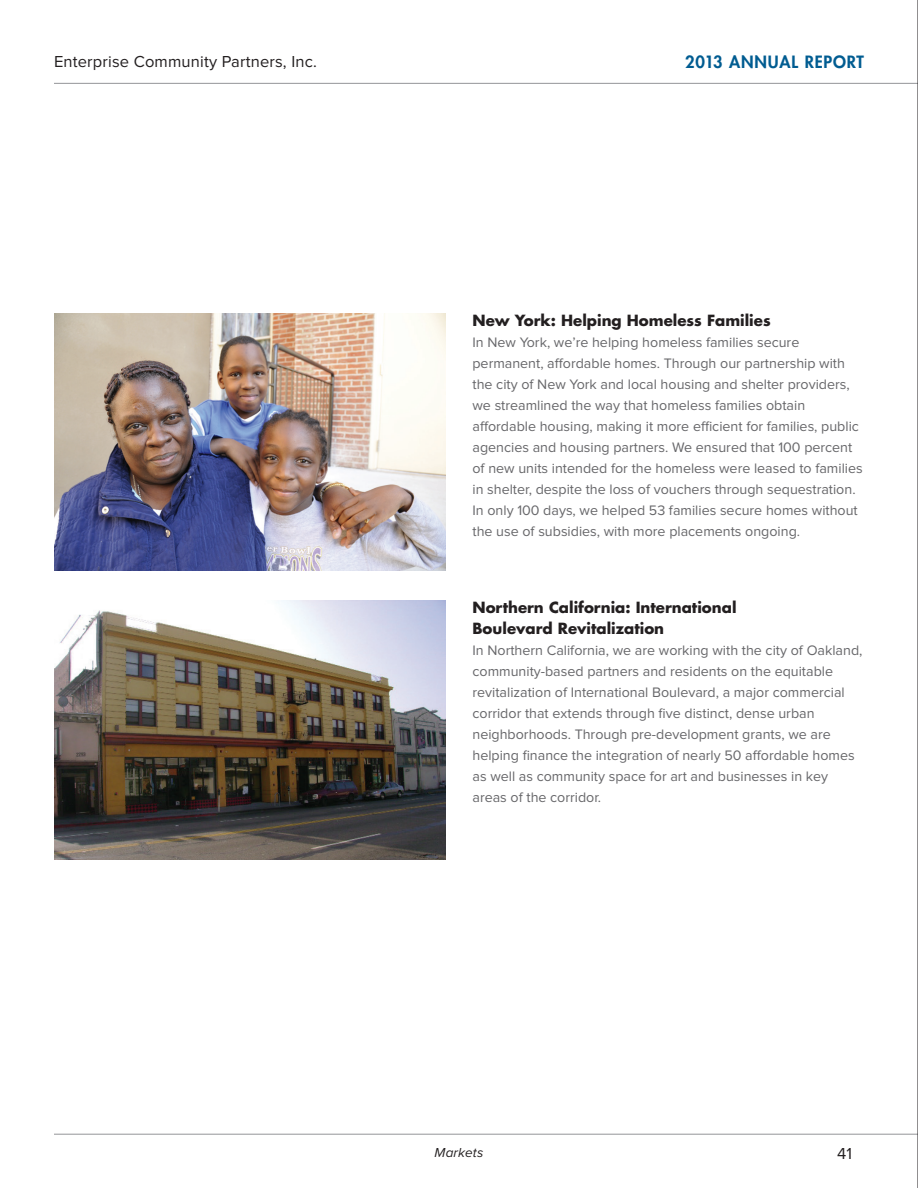
<style>
.page{position:relative;width:918px;height:1188px;background:#fff}
.page>*{position:absolute;margin:0;border:0;box-sizing:border-box;transform-origin:0 0}
.t1{font:16.5px "Proxima Nova";letter-spacing:.01em;color:#231f20}
.t2{font:800 16.5px "Futura Std";letter-spacing:.05em;color:#005c91}
.t3{font:700 15px/21px "Futura Std";color:#231f20}
.t4{font:14.25px/21px "Proxima Nova";color:#67676a}
.t5{font:italic 13.5px "Proxima Nova";letter-spacing:.01em;color:#231f20}
</style>
<div class="page">
<hr style="left:54px;top:83px;width:864px;height:1px;background:#939598">
<img style="left:54px;top:313px;width:392px;height:258px">
<img style="left:54px;top:601px;width:392px;height:258px">
<hr style="left:54px;top:1134px;width:864px;height:1px;background:#939598">
<hr style="left:917px;top:0;width:1px;height:1188px;background:#231f20">
<p class="t1" style="left:54px;top:54px;width:264px">Enterprise Community Partners, Inc.</p>
<p class="t2" style="left:685px;top:51px;width:180px">2013 ANNUAL REPORT</p>
<p class="t3" style="left:472px;top:309px;width:300px">New York: Helping Homeless Families</p>
<p class="t4" style="left:472px;top:332px;width:392px">In New York, we’re helping homeless families secure permanent, affordable homes. Through our partnership with the city of New York and local housing and shelter providers, we streamlined the way that homeless families obtain affordable housing, making it more efficient for families, public agencies and housing partners. We ensured that 100 percent of new units intended for the homeless were leased to families in shelter, despite the loss of vouchers through sequestration.<br>In only 100 days, we helped 53 families secure homes without the use of subsidies, with more placements ongoing.</p>
<p class="t3" style="left:472px;top:597px;width:266px">Northern California: International<br>Boulevard Revitalization</p>
<p class="t4" style="left:472px;top:640px;width:392px">In Northern California, we are working with the city of Oakland, community-based partners and residents on the equitable revitalization of International Boulevard, a major commercial corridor that extends through five distinct, dense urban neighborhoods. Through pre-development grants, we are helping finance the integration of nearly 50 affordable homes as well as community space for art and businesses in key areas of the corridor.</p>
<p class="t5" style="left:435px;top:1146px;width:50px">Markets</p>
<p class="t1" style="left:837px;top:1146px;width:16px">41</p>
</div>
